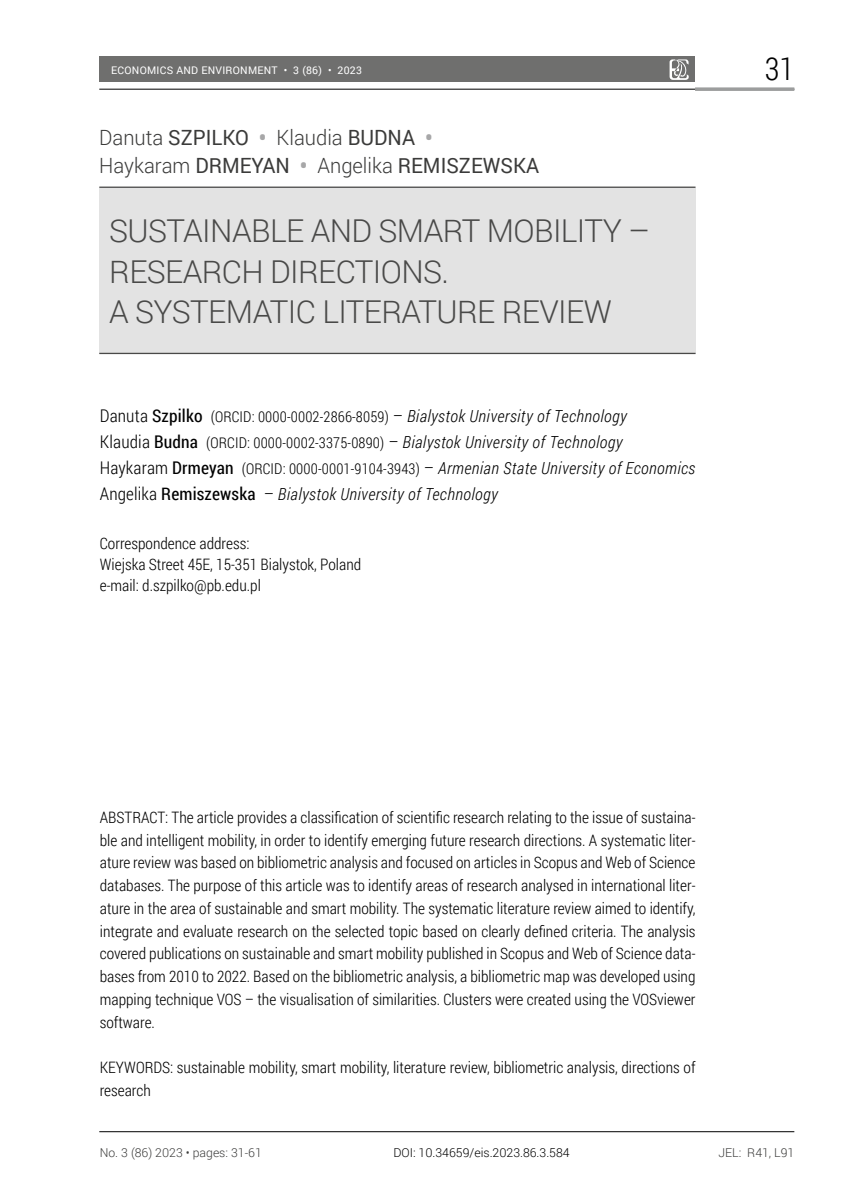
<style>
.page{position:relative;width:844px;height:1191px;background:#fff}
.page>*{position:absolute;margin:0;border:0;box-sizing:border-box;transform-origin:0 0}
.t1{font:300 31.5px/40.2px "Roboto";letter-spacing:-.02em;color:#494948}
.t2{font:300 31.5px "Roboto Condensed";color:#000}
.t3{font:21px/28px "Roboto";color:#3b3b3a;scale:.96 1}
.t4{font:italic 300 16.62px/25.9px "Roboto Condensed";letter-spacing:.025em;color:#000}
.t5{font:300 15.75px/22.8px "Roboto Condensed";color:#000}
.t6{font:300 12.25px "Roboto";color:#3b3b3a}
.t7{font:300 12.25px "Roboto";color:#000}
.t8{font:10.5px "Roboto";letter-spacing:.025em;color:#fff}
.s1{font-weight:300}
.s2{font-weight:900;color:#a7a7a8}
.s3{font-style:normal;font-size:17.5px}
.s4{font-weight:400;font-style:normal;font-size:17.5px}
.s5{font-style:normal;font-size:14.88px}
</style>
<div class="page">
<hr style="left:99px;top:89px;width:695px;height:1px;background:#000">
<div style="left:99px;top:57px;width:595px;height:25px;background:#6f6f6e"></div>
<svg style="left:669px;top:59px;width:19px;height:21px"></svg>
<svg style="left:694px;top:87px;width:100px;height:4px"></svg>
<hr style="left:99px;top:1131px;width:695px;height:1px;background:#000">
<div style="left:99px;top:188px;width:596px;height:166px;background:#e3e3e3"></div>
<hr style="left:99px;top:187px;width:596px;height:1px;background:#494948">
<hr style="left:99px;top:353px;width:596px;height:1px;background:#494948">
<p class="t8" style="left:111px;top:63px;width:252px">ECONOMICS AND ENVIRONMENT • 3 (86) • 2023</p>
<h1 class="t2" style="left:764px;top:47px;width:31px">31</h1>
<h2 class="t3" style="left:99px;top:123px;width:459px"><span class="s1">Danuta</span> SZPILKO <span class="s2">•</span> <span class="s1">Klaudia</span> BUDNA <span class="s2">•<br></span><span class="s1">Haykaram</span> DRMEYAN <span class="s2">•</span> <span class="s1">Angelika</span> REMISZEWSKA</h2>
<h1 class="t1" style="left:109px;top:210px;width:542px">SUSTAINABLE AND SMART MOBILITY –<br>RESEARCH DIRECTIONS.<br>A SYSTEMATIC LITERATURE REVIEW</h1>
<p class="t4" style="left:100px;top:402px;width:597px"><span class="s3">Danuta</span> <span class="s4">Szpilko</span> <span class="s5">(ORCID: 0000-0002-2866-8059)</span> <span class="s3">–</span> Bialystok University of Technology<br><span class="s3">Klaudia</span> <span class="s4">Budna</span> <span class="s5">(ORCID: 0000-0002-3375-0890)</span> <span class="s3">–</span> Bialystok University of Technology<br><span class="s3">Haykaram</span> <span class="s4">Drmeyan</span> <span class="s5">(ORCID: 0000-0001-9104-3943)</span> <span class="s3">–</span> Armenian State University of Economics <span class="s3">Angelika</span> <span class="s4">Remiszewska</span> <span class="s3">–</span> Bialystok University of Technology</p>
<p class="t5" style="left:100px;top:532px;width:263px;line-height:21px">Correspondence address:<br>Wiejska Street 45E, 15-351 Bialystok, Poland e-mail: d.szpilko@pb.edu.pl</p>
<p class="t5" style="left:100px;top:805px;width:597px;text-align:justify">ABSTRACT: The article provides a classification of scientific research relating to the issue of sustaina&shy;ble and intelligent mobility, in order to identify emerging future research directions. A systematic liter&shy;ature review was based on bibliometric analysis and focused on articles in Scopus and Web of Science databases. The purpose of this article was to identify areas of research analysed in international liter&shy;ature in the area of sustainable and smart mobility. The systematic literature review aimed to identify, integrate and evaluate research on the selected topic based on clearly defined criteria. The analysis covered publications on sustainable and smart mobility published in Scopus and Web of Science data&shy;bases from 2010 to 2022. Based on the bibliometric analysis, a bibliometric map was developed using mapping technique VOS – the visualisation of similarities. Clusters were created using the VOSviewer software.</p>
<p class="t5" style="left:100px;top:1055px;width:597px">KEYWORDS: sustainable mobility, smart mobility, literature review, bibliometric analysis, directions of research</p>
<p class="t6" style="left:100px;top:1144px;width:163px">No. 3 (86) 2023 • pages: 31-61</p>
<p class="t7" style="left:393px;top:1144px;width:178px">DOI: 10.34659/eis.2023.86.3.584</p>
<p class="t6" style="left:718px;top:1144px;width:77px">JEL: R41, L91</p>
</div>
